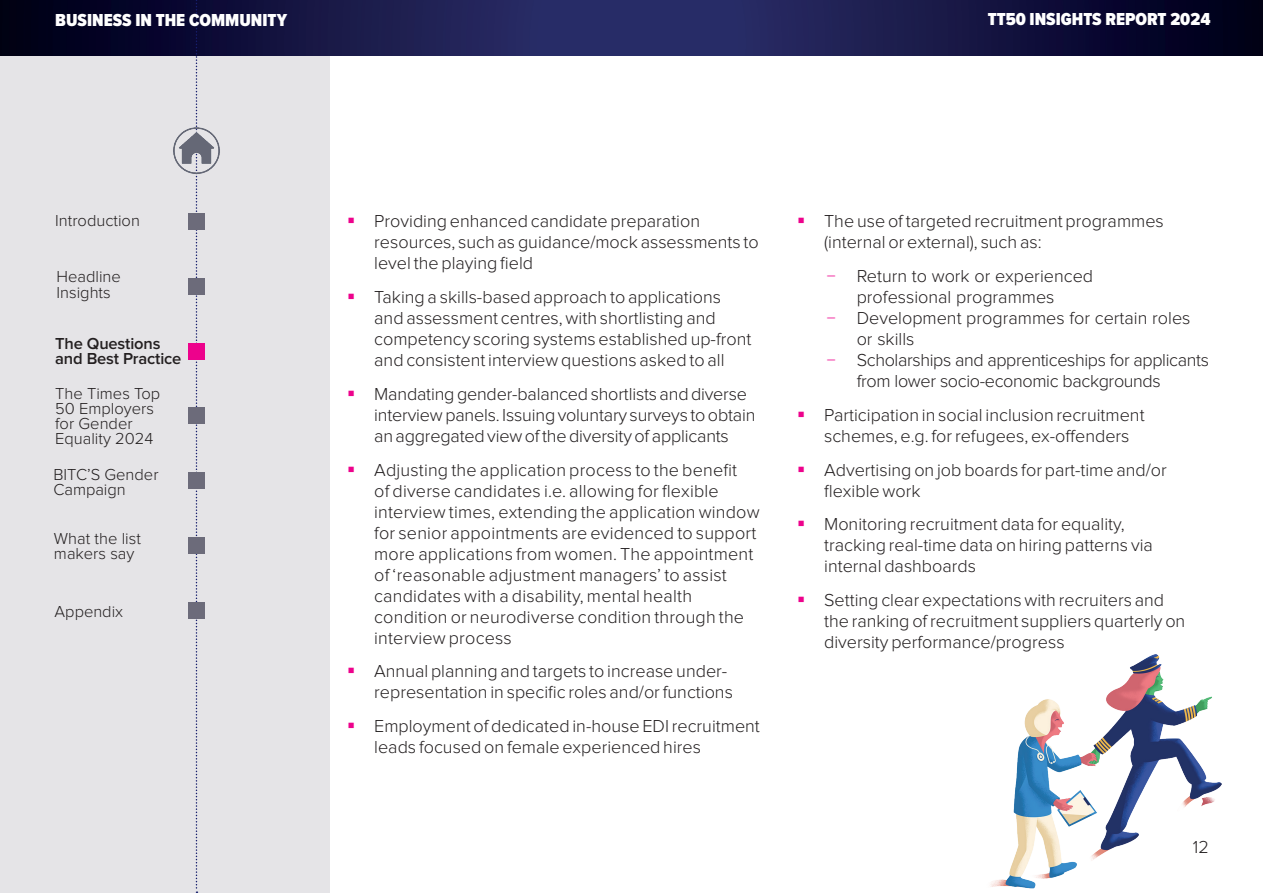
<style>
.page{position:relative;width:1263px;height:893px;background:#fff}
.page>*{position:absolute;margin:0;border:0;box-sizing:border-box;transform-origin:0 0}
.t1{font:300 18px/21px "Proxima Nova";color:#231f20}
.t2{font:300 18px "Proxima Nova";letter-spacing:-.02em;color:#231f20}
.t3{font:900 18px "Proxima Nova Cond";color:#fff}
.t4{font:300 16.5px/15px "Proxima Nova";color:#231f20}
.t5{font:600 16.5px/15px "Proxima Nova";letter-spacing:-.01em;color:#231f20}
.s1{color:#ed028c}
</style>
<div class="page">
<div style="left:0;top:0;width:329px;height:893px;background:#e5e4e7"></div>
<img style="left:0;top:0;width:1263px;height:55px">
<svg style="left:196px;top:0;width:1px;height:893px"></svg>
<img style="left:990px;top:655px;width:232px;height:234px">
<img style="left:173px;top:126px;width:47px;height:48px">
<div style="left:188px;top:213px;width:17px;height:17px;background:#6c6b7a"></div>
<div style="left:188px;top:278px;width:17px;height:17px;background:#6c6b7a"></div>
<div style="left:188px;top:343px;width:17px;height:16px;background:#ed028c"></div>
<div style="left:188px;top:472px;width:17px;height:17px;background:#6c6b7a"></div>
<div style="left:188px;top:602px;width:17px;height:17px;background:#6c6b7a"></div>
<div style="left:188px;top:408px;width:17px;height:16px;background:#6c6b7a"></div>
<div style="left:188px;top:537px;width:17px;height:17px;background:#6c6b7a"></div>
<p class="t3" style="left:55px;top:7px;width:233px">BUSINESS IN THE COMMUNITY</p>
<p class="t3" style="left:988px;top:6px;width:224px">TT50 INSIGHTS REPORT 2024</p>
<p class="t4" style="left:55px;top:213px;width:86px">Introduction</p>
<p class="t4" style="left:57px;top:268px;width:66px;line-height:16.5px">Headline<br>Insights</p>
<p class="t5" style="left:55px;top:337px;width:128px">The Questions and Best Practice</p>
<p class="t4" style="left:55px;top:386px;width:106px">The Times Top<br>50 Employers for Gender<br>Equality 2024</p>
<p class="t4" style="left:53px;top:467px;width:107px">BITC’S Gender<br>Campaign</p>
<p class="t4" style="left:54px;top:532px;width:88px">What the list makers say</p>
<p class="t4" style="left:55px;top:604px;width:70px">Appendix</p>
<p class="t1" style="left:374px;top:211px;width:386px">Providing enhanced candidate preparation resources, such as guidance/mock assessments to level the playing field</p>
<p class="t1" style="left:374px;top:287px;width:379px">Taking a skills-based approach to applications and assessment centres, with shortlisting and competency scoring systems established up-front and consistent interview questions asked to all</p>
<p class="t1" style="left:374px;top:384px;width:383px">Mandating gender-balanced shortlists and diverse interview panels. Issuing voluntary surveys to obtain an aggregated view of the diversity of applicants</p>
<p class="t1" style="left:374px;top:459px;width:387px">Adjusting the application process to the benefit<br>of diverse candidates i.e. allowing for flexible interview times, extending the application window for senior appointments are evidenced to support more applications from women. The appointment of ‘reasonable adjustment managers’ to assist candidates with a disability, mental health condition or neurodiverse condition through the interview process</p>
<p class="t1" style="left:374px;top:661px;width:360px">Annual planning and targets to increase under&shy;representation in specific roles and/or functions</p>
<p class="t1" style="left:374px;top:716px;width:387px">Employment of dedicated in-house EDI recruitment leads focused on female experienced hires</p>
<p class="t1" style="left:824px;top:211px;width:341px">The use of targeted recruitment programmes (internal or external), such as:</p>
<p class="t1" style="left:827px;top:266px;width:268px"><span class="s1">−</span> Return to work or experienced</p>
<p class="t1" style="left:857px;top:287px;width:199px">professional programmes</p>
<p class="t1" style="left:827px;top:308px;width:365px"><span class="s1">−</span> Development programmes for certain roles</p>
<p class="t1" style="left:857px;top:329px;width:59px">or skills</p>
<p class="t2" style="left:827px;top:350px;width:384px"><span class="s1">−</span> Scholarships and apprenticeships for applicants</p>
<p class="t2" style="left:857px;top:371px;width:306px">from lower socio-economic backgrounds</p>
<p class="t1" style="left:824px;top:405px;width:322px">Participation in social inclusion recruitment schemes, e.g. for refugees, ex-offenders</p>
<p class="t1" style="left:824px;top:460px;width:344px">Advertising on job boards for part-time and/or flexible work</p>
<p class="t1" style="left:824px;top:514px;width:330px">Monitoring recruitment data for equality, tracking real-time data on hiring patterns via internal dashboards</p>
<p class="t1" style="left:824px;top:590px;width:363px">Setting clear expectations with recruiters and the ranking of recruitment suppliers quarterly on diversity performance/progress</p>
<p class="t1" style="left:1193px;top:837px;width:18px">12</p>
</div>
